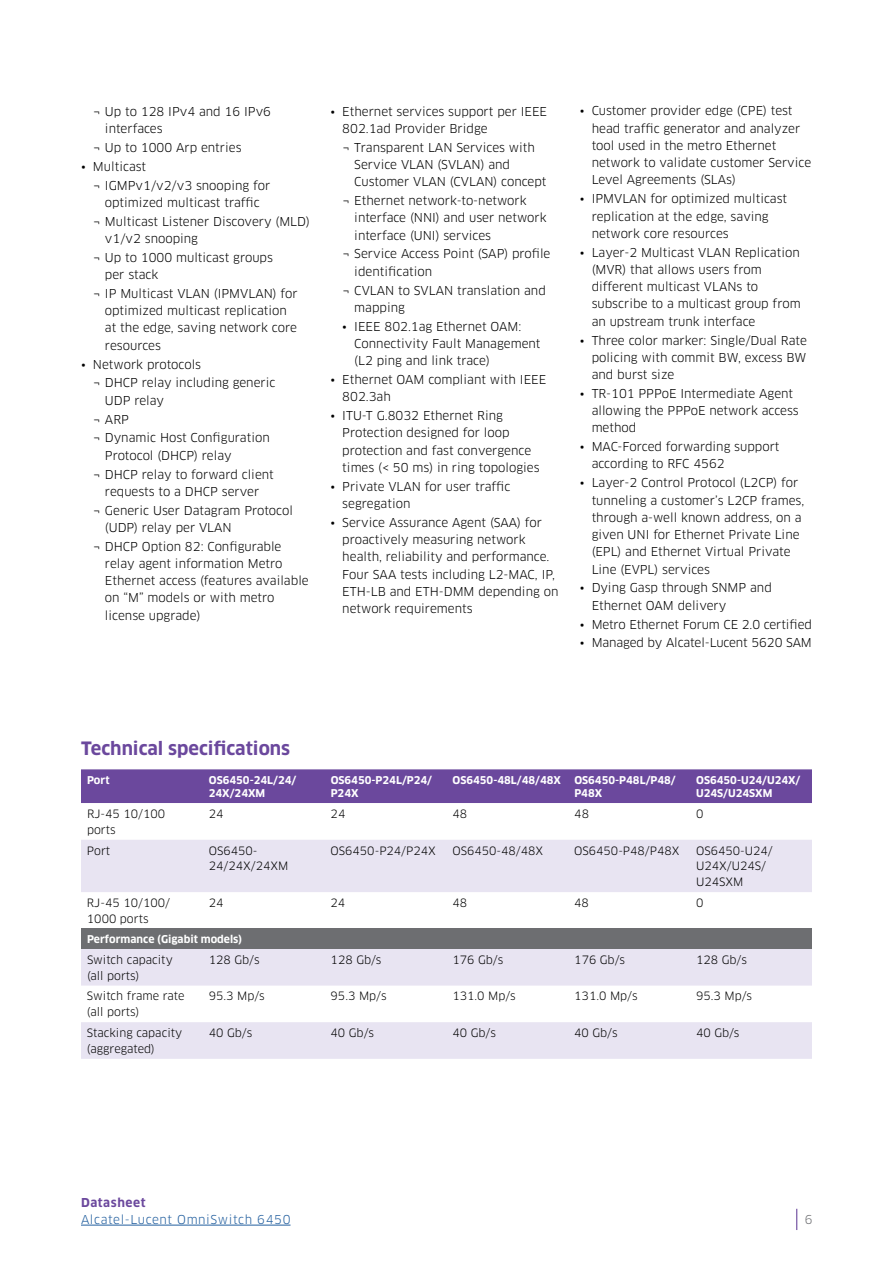
<style>
.page{position:relative;width:893px;height:1263px;background:#fff}
.page>*{position:absolute;margin:0;border:0;box-sizing:border-box;transform-origin:0 0}
.t1{font:700 18px "Clan OT";color:#6b489d}
.t2{font:12px/17.2px "Clan OT";color:#000}
.t3{font:12px "Clan OT";letter-spacing:.05em;color:#215e9e}
.t4{font:700 12px "Clan OT";letter-spacing:.05em;color:#6b489d}
.t5{font:12px "Clan OT";color:#6d6e71}
.t6{font:11.25px/15.8px "Clan OT";color:#000}
.t7{font:700 10.5px/13.5px "Clan OT";color:#fff}
</style>
<div class="page">
<svg style="left:796px;top:1209px;width:1px;height:21px"></svg>
<hr style="left:81px;top:1225px;width:209px;height:1px;background:#215e9e">
<div style="left:81px;top:769px;width:731px;height:34px;background:#6b489d"></div>
<svg style="left:81px;top:840px;width:731px;height:219px;fill:#e8e4f2"></svg>
<div style="left:81px;top:929px;width:731px;height:20px;background:#6d6e71"></div>
<p class="t2" style="left:105px;top:103px;width:168px;text-indent:-12px">¬ Up to 128 IPv4 and 16 IPv6 interfaces</p>
<p class="t2" style="left:93px;top:139px;width:150px">¬ Up to 1000 Arp entries</p>
<p class="t2" style="left:93px;top:157px;width:179px;line-height:18.9px;text-indent:-12px">• Multicast<br>¬ IGMPv1/v2/v3 snooping for</p>
<p class="t2" style="left:93px;top:193px;width:218px;line-height:18.9px;text-indent:12px">optimized multicast traffic<br>¬ Multicast Listener Discovery (MLD)</p>
<p class="t2" style="left:93px;top:229px;width:181px;line-height:18.9px;text-indent:12px">v1/v2 snooping<br>¬ Up to 1000 multicast groups</p>
<p class="t2" style="left:93px;top:265px;width:206px;line-height:18.9px;text-indent:12px">per stack<br>¬ IP Multicast VLAN (IPMVLAN) for</p>
<p class="t2" style="left:105px;top:302px;width:193px">optimized multicast replication at the edge, saving network core resources</p>
<p class="t2" style="left:93px;top:355px;width:184px;line-height:18.9px;text-indent:-12px">• Network protocols<br>¬ DHCP relay including generic</p>
<p class="t2" style="left:93px;top:391px;width:178px;line-height:18.9px;text-indent:12px">UDP relay<br>¬ ARP<br>¬ Dynamic Host Configuration</p>
<p class="t2" style="left:93px;top:446px;width:182px;line-height:18.9px;text-indent:12px">Protocol (DHCP) relay<br>¬ DHCP relay to forward client</p>
<p class="t2" style="left:93px;top:482px;width:201px;line-height:18.9px;text-indent:12px">requests to a DHCP server<br>¬ Generic User Datagram Protocol</p>
<p class="t2" style="left:93px;top:518px;width:190px;line-height:18.9px;text-indent:12px">(UDP) relay per VLAN<br>¬ DHCP Option 82: Configurable</p>
<p class="t2" style="left:105px;top:555px;width:205px">relay agent information Metro<br>Ethernet access (features available on “M” models or with metro license upgrade)</p>
<p class="t2" style="left:342px;top:103px;width:206px;text-indent:-12px">• Ethernet services support per IEEE<br>802.1ad Provider Bridge</p>
<p class="t2" style="left:354px;top:139px;width:194px;text-indent:-12px">¬ Transparent LAN Services with<br>Service VLAN (SVLAN) and<br>Customer VLAN (CVLAN) concept</p>
<p class="t2" style="left:354px;top:192px;width:194px;text-indent:-12px">¬ Ethernet network-to-network interface (NNI) and user network interface (UNI) services</p>
<p class="t2" style="left:354px;top:245px;width:198px;text-indent:-12px">¬ Service Access Point (SAP) profile identification</p>
<p class="t2" style="left:354px;top:281px;width:193px;text-indent:-12px">¬ CVLAN to SVLAN translation and mapping</p>
<p class="t2" style="left:354px;top:318px;width:188px;text-indent:-12px">• IEEE 802.1ag Ethernet OAM:<br>Connectivity Fault Management (L2 ping and link trace)</p>
<p class="t2" style="left:342px;top:371px;width:205px;text-indent:-12px">• Ethernet OAM compliant with IEEE<br>802.3ah</p>
<p class="t2" style="left:342px;top:407px;width:199px;text-indent:-12px">• ITU-T G.8032 Ethernet Ring<br>Protection designed for loop protection and fast convergence times (&lt; 50 ms) in ring topologies</p>
<p class="t2" style="left:342px;top:478px;width:170px;text-indent:-12px">• Private VLAN for user traffic segregation</p>
<p class="t2" style="left:342px;top:514px;width:218px;text-indent:-12px">• Service Assurance Agent (SAA) for proactively measuring network health, reliability and performance.<br>Four SAA tests including L2-MAC, IP,<br>ETH-LB and ETH-DMM depending on network requirements</p>
<p class="t2" style="left:592px;top:102px;width:221px;text-indent:-12px">• Customer provider edge (CPE) test head traffic generator and analyzer tool used in the metro Ethernet network to validate customer Service Level Agreements (SLAs)</p>
<p class="t2" style="left:592px;top:190px;width:197px;text-indent:-12px">• IPMVLAN for optimized multicast replication at the edge, saving network core resources</p>
<p class="t2" style="left:592px;top:244px;width:211px;text-indent:-12px">• Layer-2 Multicast VLAN Replication (MVR) that allows users from different multicast VLANs to subscribe to a multicast group from an upstream trunk interface</p>
<p class="t2" style="left:592px;top:331px;width:217px;text-align:justify;text-indent:-12px">• Three color marker: Single/Dual Rate policing with commit BW, excess BW and burst size</p>
<p class="t2" style="left:592px;top:385px;width:209px;text-indent:-12px">• TR-101 PPPoE Intermediate Agent allowing the PPPoE network access method</p>
<p class="t2" style="left:592px;top:438px;width:189px;text-indent:-12px">• MAC-Forced forwarding support according to RFC 4562</p>
<p class="t2" style="left:592px;top:474px;width:214px;text-indent:-12px">• Layer-2 Control Protocol (L2CP) for tunneling a customer’s L2CP frames, through a-well known address, on a given UNI for Ethernet Private Line (EPL) and Ethernet Virtual Private Line (EVPL) services</p>
<p class="t2" style="left:592px;top:579px;width:182px;text-indent:-12px">• Dying Gasp through SNMP and<br>Ethernet OAM delivery</p>
<p class="t2" style="left:580px;top:615px;width:234px">• Metro Ethernet Forum CE 2.0 certified</p>
<p class="t2" style="left:580px;top:634px;width:234px">• Managed by Alcatel-Lucent 5620 SAM</p>
<h1 class="t1" style="left:81px;top:738px;width:211px">Technical specifications</h1>
<p class="t7" style="left:87px;top:773px;width:24px">Port</p>
<p class="t7" style="left:209px;top:773px;width:89px">OS6450-24L/24/<br>24X/24XM</p>
<p class="t7" style="left:331px;top:773px;width:103px">OS6450-P24L/P24/<br>P24X</p>
<p class="t7" style="left:452px;top:773px;width:110px">OS6450-48L/48/48X</p>
<p class="t7" style="left:574px;top:773px;width:103px">OS6450-P48L/P48/<br>P48X</p>
<p class="t7" style="left:696px;top:773px;width:106px">OS6450-U24/U24X/<br>U24S/U24SXM</p>
<p class="t6" style="left:87px;top:806px;width:80px">RJ-45 10/100 ports</p>
<p class="t6" style="left:209px;top:806px;width:16px">24</p>
<p class="t6" style="left:331px;top:806px;width:16px">24</p>
<p class="t6" style="left:452px;top:806px;width:16px">48</p>
<p class="t6" style="left:574px;top:806px;width:16px">48</p>
<p class="t6" style="left:696px;top:806px;width:9px">0</p>
<p class="t6" style="left:87px;top:843px;width:25px">Port</p>
<p class="t6" style="left:209px;top:843px;width:81px">OS6450-<br>24/24X/24XM</p>
<p class="t6" style="left:331px;top:843px;width:107px">OS6450-P24/P24X</p>
<p class="t6" style="left:452px;top:843px;width:92px">OS6450-48/48X</p>
<p class="t6" style="left:574px;top:843px;width:107px">OS6450-P48/P48X</p>
<p class="t6" style="left:696px;top:843px;width:78px">OS6450-U24/<br>U24X/U24S/<br>U24SXM</p>
<p class="t6" style="left:87px;top:895px;width:84px">RJ-45 10/100/<br>1000 ports</p>
<p class="t6" style="left:209px;top:895px;width:16px">24</p>
<p class="t6" style="left:331px;top:895px;width:16px">24</p>
<p class="t6" style="left:452px;top:895px;width:16px">48</p>
<p class="t6" style="left:574px;top:895px;width:16px">48</p>
<p class="t6" style="left:696px;top:895px;width:9px">0</p>
<p class="t7" style="left:87px;top:932px;width:157px">Performance (Gigabit models)</p>
<p class="t6" style="left:87px;top:952px;width:87px">Switch capacity (all ports)</p>
<p class="t6" style="left:209px;top:952px;width:52px">128 Gb/s</p>
<p class="t6" style="left:331px;top:952px;width:52px">128 Gb/s</p>
<p class="t6" style="left:452px;top:952px;width:52px">176 Gb/s</p>
<p class="t6" style="left:574px;top:952px;width:52px">176 Gb/s</p>
<p class="t6" style="left:696px;top:952px;width:52px">128 Gb/s</p>
<p class="t6" style="left:87px;top:988px;width:99px">Switch frame rate (all ports)</p>
<p class="t6" style="left:209px;top:988px;width:57px">95.3 Mp/s</p>
<p class="t6" style="left:331px;top:988px;width:57px">95.3 Mp/s</p>
<p class="t6" style="left:452px;top:988px;width:65px">131.0 Mp/s</p>
<p class="t6" style="left:574px;top:988px;width:65px">131.0 Mp/s</p>
<p class="t6" style="left:696px;top:988px;width:57px">95.3 Mp/s</p>
<p class="t6" style="left:87px;top:1025px;width:97px">Stacking capacity (aggregated)</p>
<p class="t6" style="left:209px;top:1025px;width:45px">40 Gb/s</p>
<p class="t6" style="left:331px;top:1025px;width:45px">40 Gb/s</p>
<p class="t6" style="left:452px;top:1025px;width:45px">40 Gb/s</p>
<p class="t6" style="left:574px;top:1025px;width:45px">40 Gb/s</p>
<p class="t6" style="left:696px;top:1025px;width:45px">40 Gb/s</p>
<p class="t4" style="left:81px;top:1196px;width:66px">Datasheet</p>
<p class="t3" style="left:81px;top:1212px;width:211px">Alcatel-Lucent OmniSwitch 6450</p>
<p class="t5" style="left:805px;top:1212px;width:9px">6</p>
</div>
